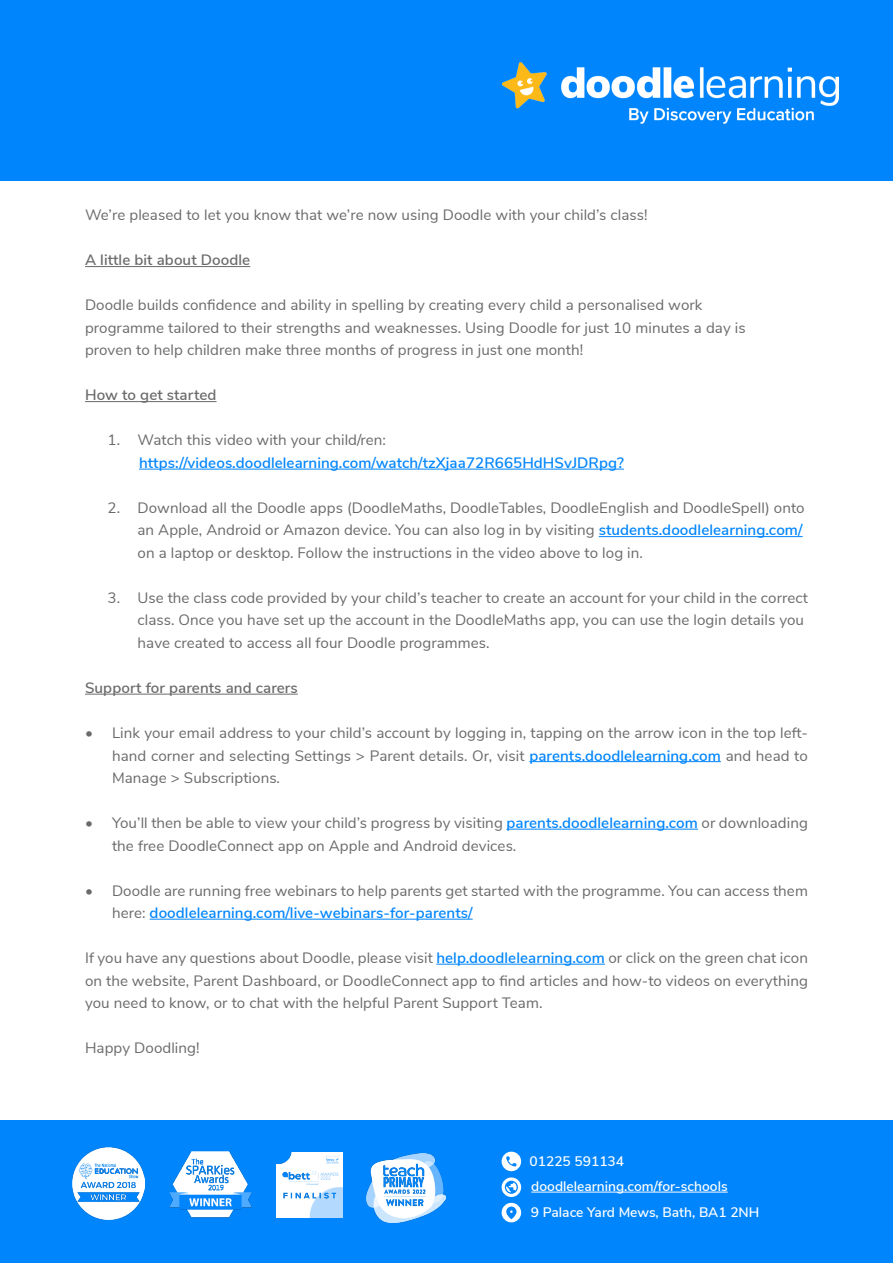
<style>
.page{position:relative;width:893px;height:1263px;background:#fff}
.page>*{position:absolute;margin:0;border:0;box-sizing:border-box;transform-origin:0 0}
.t1{font:15px/22.5px "Nunito Sans";letter-spacing:.005em;color:#696a69}
.t2{font:600 15px "Nunito Sans";letter-spacing:.005em;color:#0085fd}
.t3{font:600 15px "Nunito Sans";letter-spacing:.005em;color:#696a69}
.Paragraph_Style_1{font:600 13.8px "Nunito Sans";color:#fff}
.s1{font-weight:600;color:#0085fd}
</style>
<div class="page">
<hr style="left:85px;top:266px;width:165px;height:1px;background:#696a69">
<hr style="left:85px;top:401px;width:132px;height:1px;background:#696a69">
<hr style="left:139px;top:469px;width:485px;height:1px;background:#0085fd">
<hr style="left:599px;top:536px;width:204px;height:1px;background:#0085fd">
<hr style="left:85px;top:694px;width:213px;height:1px;background:#696a69">
<hr style="left:529px;top:761px;width:192px;height:1px;background:#0085fd">
<hr style="left:506px;top:829px;width:192px;height:1px;background:#0085fd">
<hr style="left:150px;top:919px;width:323px;height:1px;background:#0085fd">
<hr style="left:436px;top:964px;width:169px;height:1px;background:#0085fd">
<div style="left:0;top:1120px;width:893px;height:143px;background:#0085fd"></div>
<svg style="left:502px;top:1152px;width:19px;height:19px"></svg>
<svg style="left:502px;top:1203px;width:19px;height:19px"></svg>
<hr style="left:531px;top:1192px;width:197px;height:1px;background:#fff">
<svg style="left:502px;top:1177px;width:19px;height:20px"></svg>
<div style="left:0;top:0;width:893px;height:181px;background:#0085fd"></div>
<img style="left:277px;top:1152px;width:65px;height:65px">
<img style="left:73px;top:1148px;width:72px;height:72px">
<img style="left:169px;top:1151px;width:83px;height:67px">
<img style="left:366px;top:1153px;width:79px;height:69px">
<img style="left:502px;top:62px;width:337px;height:62px">
<p class="t1" style="left:85px;top:203px;width:564px">We’re pleased to let you know that we’re now using Doodle with your child’s class!</p>
<p class="t3" style="left:85px;top:249px;width:167px">A little bit about Doodle</p>
<p class="t1" style="left:85px;top:293px;width:619px">Doodle builds confidence and ability in spelling by creating every child a personalised work</p>
<p class="t1" style="left:85px;top:316px;width:662px">programme tailored to their strengths and weaknesses. Using Doodle for just 10 minutes a day is</p>
<p class="t1" style="left:85px;top:338px;width:500px">proven to help children make three months of progress in just one month!</p>
<p class="t3" style="left:85px;top:384px;width:133px">How to get started</p>
<p class="t1" style="left:108px;top:428px;width:280px">1. Watch this video with your child/ren:</p>
<p class="t2" style="left:139px;top:452px;width:486px">https://videos.doodlelearning.com/watch/tzXjaa72R665HdHSvJDRpg?</p>
<p class="t1" style="left:138px;top:496px;width:669px;text-indent:-30px">2. Download all the Doodle apps (DoodleMaths, DoodleTables, DoodleEnglish and DoodleSpell) onto an Apple, Android or Amazon device. You can also log in by visiting <span class="s1">students.doodlelearning.com/ </span>on a laptop or desktop. Follow the instructions in the video above to log in.</p>
<p class="t1" style="left:108px;top:586px;width:702px">3. Use the class code provided by your child’s teacher to create an account for your child in the correct</p>
<p class="t1" style="left:138px;top:608px;width:668px">class. Once you have set up the account in the DoodleMaths app, you can use the login details you have created to access all four Doodle programmes.</p>
<p class="t3" style="left:85px;top:677px;width:214px">Support for parents and carers</p>
<p class="t1" style="left:112px;top:721px;width:697px;text-align:justify;text-indent:-27px">• Link your email address to your child’s account by logging in, tapping on the arrow icon in the top left&shy;hand corner and selecting Settings &gt; Parent details. Or, visit <span class="s1">parents.doodlelearning.com</span> and head to Manage &gt; Subscriptions.</p>
<p class="t1" style="left:112px;top:811px;width:697px;text-indent:-27px">• You’ll then be able to view your child’s progress by visiting <span class="s1">parents.doodlelearning.com</span> or downloading the free DoodleConnect app on Apple and Android devices.</p>
<p class="t1" style="left:112px;top:878px;width:697px;text-indent:-27px">• Doodle are running free webinars to help parents get started with the programme. You can access them here: <span class="s1">doodlelearning.com/live-webinars-for-parents/</span></p>
<p class="t1" style="left:85px;top:946px;width:724px;text-align:justify">If you have any questions about Doodle, please visit <span class="s1">help.doodlelearning.com</span> or click on the green chat icon on the website, Parent Dashboard, or DoodleConnect app to find articles and how-to videos on everything you need to know, or to chat with the helpful Parent Support Team.</p>
<p class="t1" style="left:85px;top:1036px;width:116px">Happy Doodling!</p>
<p class="Paragraph_Style_1" style="left:529px;top:1151px;width:96px">01225 591134</p>
<p class="Paragraph_Style_1" style="left:574px;top:1152px;width:96px">01225 637049</p>
<p class="Paragraph_Style_1" style="left:531px;top:1176px;width:198px">doodlelearning.com/for-schools</p>
<p class="Paragraph_Style_1" style="left:575px;top:1177px;width:124px">doodlelearning.com</p>
<p class="Paragraph_Style_1" style="left:531px;top:1202px;width:230px">9 Palace Yard Mews, Bath, BA1 2NH</p>
<p class="Paragraph_Style_1" style="left:575px;top:1203px;width:230px">8 P lace Yard Mews, Bath, BA1 2NH</p>
</div>
